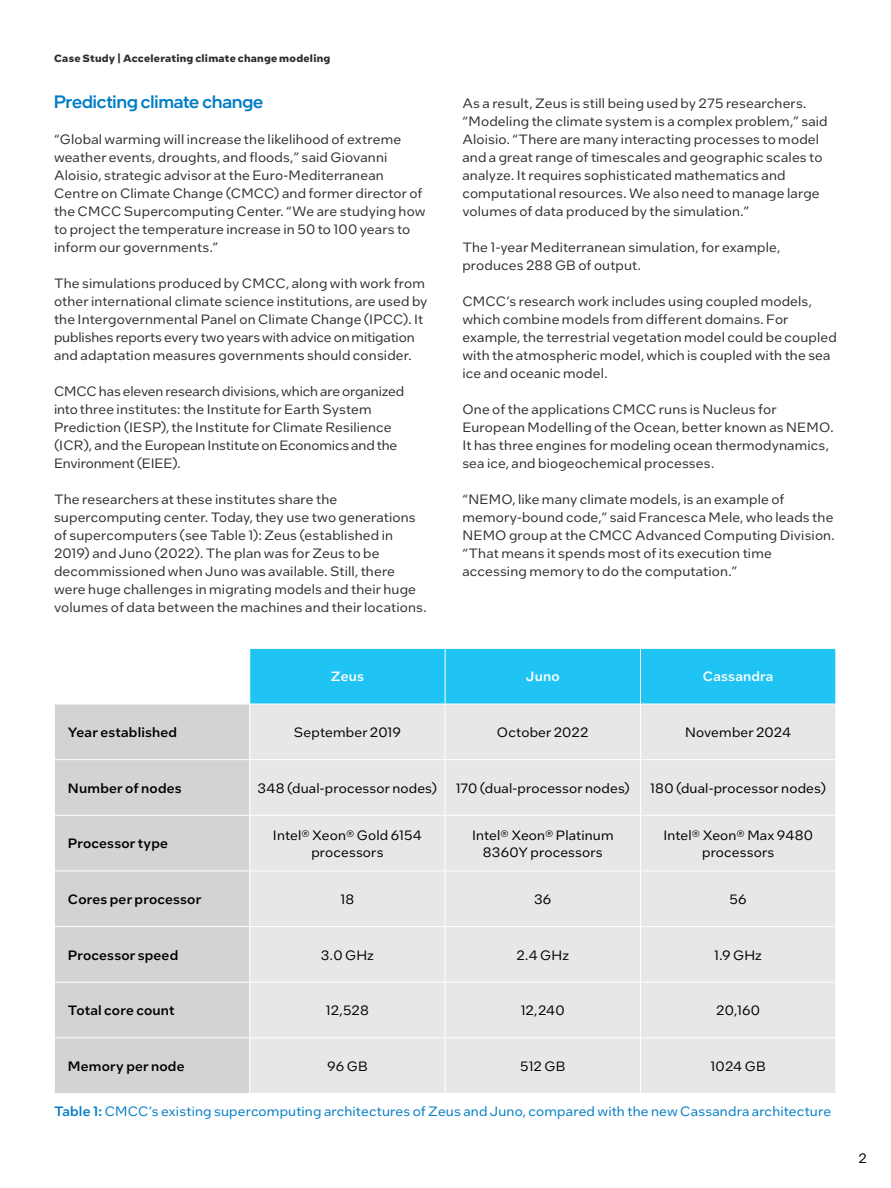
<style>
.page{position:relative;width:891px;height:1188px;background:#fff}
.page>*{position:absolute;margin:0;border:0;box-sizing:border-box;transform-origin:0 0}
.CopyHeaderBlue{font:500 18px "Intel One Display";letter-spacing:.005em;color:#007dc5}
.MainCopy___Caption{font:13.5px/18px "Intel One Text";letter-spacing:.01em;color:#2e2f2f}
.Table_of_Contents{font:13.5px/16.5px "Intel One Text";letter-spacing:.01em;color:#000;text-align:center}
.MainCopy___Caption-2{font:13.5px "Intel One Text";letter-spacing:.01em;color:#007dc5}
.Table_of_Contents-2{font:500 13.5px "Intel One Text";letter-spacing:.015em;color:#000}
.Table_of_Contents-3{font:500 13.5px "Intel One Text";letter-spacing:.015em;color:#fff}
.Document_Header{font:700 10.5px "Intel One Text";letter-spacing:.02em;color:#2e2f2f}
.s1{font-weight:500}
</style>
<div class="page">
<div style="left:250px;top:649px;width:586px;height:55px;background:#20c4f4"></div>
<div style="left:55px;top:705px;width:194px;height:388px;background:#d1d3d4"></div>
<div style="left:250px;top:705px;width:585px;height:388px;background:#e6e7e8"></div>
<hr style="left:54px;top:759px;width:196px;height:1px;background:#fff">
<hr style="left:54px;top:815px;width:196px;height:1px;background:#fff">
<hr style="left:54px;top:871px;width:196px;height:1px;background:#fff">
<hr style="left:54px;top:926px;width:196px;height:1px;background:#fff">
<hr style="left:54px;top:982px;width:196px;height:1px;background:#fff">
<hr style="left:54px;top:1037px;width:196px;height:1px;background:#fff">
<hr style="left:445px;top:704px;width:1px;height:55px;background:#fff">
<hr style="left:640px;top:704px;width:1px;height:55px;background:#fff">
<hr style="left:250px;top:759px;width:195px;height:1px;background:#fff">
<hr style="left:445px;top:759px;width:195px;height:1px;background:#fff">
<hr style="left:445px;top:760px;width:1px;height:55px;background:#fff">
<hr style="left:640px;top:759px;width:196px;height:1px;background:#fff">
<hr style="left:640px;top:760px;width:1px;height:55px;background:#fff">
<hr style="left:250px;top:815px;width:195px;height:1px;background:#fff">
<hr style="left:445px;top:815px;width:195px;height:1px;background:#fff">
<hr style="left:445px;top:816px;width:1px;height:55px;background:#fff">
<hr style="left:640px;top:815px;width:196px;height:1px;background:#fff">
<hr style="left:640px;top:816px;width:1px;height:55px;background:#fff">
<hr style="left:250px;top:871px;width:195px;height:1px;background:#fff">
<hr style="left:445px;top:871px;width:195px;height:1px;background:#fff">
<hr style="left:445px;top:871px;width:1px;height:55px;background:#fff">
<hr style="left:640px;top:871px;width:196px;height:1px;background:#fff">
<hr style="left:640px;top:871px;width:1px;height:55px;background:#fff">
<hr style="left:250px;top:926px;width:195px;height:1px;background:#fff">
<hr style="left:445px;top:926px;width:195px;height:1px;background:#fff">
<hr style="left:445px;top:927px;width:1px;height:55px;background:#fff">
<hr style="left:640px;top:926px;width:196px;height:1px;background:#fff">
<hr style="left:640px;top:927px;width:1px;height:55px;background:#fff">
<hr style="left:250px;top:982px;width:195px;height:1px;background:#fff">
<hr style="left:250px;top:1037px;width:195px;height:1px;background:#fff">
<hr style="left:445px;top:982px;width:195px;height:1px;background:#fff">
<hr style="left:445px;top:983px;width:1px;height:54px;background:#fff">
<hr style="left:445px;top:1037px;width:195px;height:1px;background:#fff">
<hr style="left:445px;top:1038px;width:1px;height:55px;background:#fff">
<hr style="left:640px;top:982px;width:196px;height:1px;background:#fff">
<hr style="left:640px;top:983px;width:1px;height:54px;background:#fff">
<hr style="left:640px;top:1037px;width:196px;height:1px;background:#fff">
<hr style="left:640px;top:1038px;width:1px;height:55px;background:#fff">
<hr style="left:445px;top:649px;width:1px;height:55px;background:#fff">
<hr style="left:640px;top:649px;width:1px;height:55px;background:#fff">
<p class="Document_Header" style="left:54px;top:51px;width:278px">Case Study | Accelerating climate change modeling</p>
<p class="CopyHeaderBlue" style="left:54px;top:90px;width:211px">Predicting climate change</p>
<p class="MainCopy___Caption" style="left:54px;top:130px;width:373px">“Global warming will increase the likelihood of extreme weather events, droughts, and floods,” said Giovanni Aloisio, strategic advisor at the Euro-Mediterranean Centre on Climate Change (CMCC) and former director of the CMCC Supercomputing Center. “We are studying how to project the temperature increase in 50 to 100 years to inform our governments.”</p>
<p class="MainCopy___Caption" style="left:54px;top:274px;width:375px">The simulations produced by CMCC, along with work from other international climate science institutions, are used by the Intergovernmental Panel on Climate Change (IPCC). It publishes reports every two years with advice on mitigation and adaptation measures governments should consider.</p>
<p class="MainCopy___Caption" style="left:54px;top:382px;width:352px">CMCC has eleven research divisions, which are organized into three institutes: the Institute for Earth System Prediction (IESP), the Institute for Climate Resilience (ICR), and the European Institute on Economics and the Environment (EIEE).</p>
<p class="MainCopy___Caption" style="left:54px;top:490px;width:374px">The researchers at these institutes share the supercomputing center. Today, they use two generations of supercomputers (see Table 1): Zeus (established in 2019) and Juno (2022). The plan was for Zeus to be decommissioned when Juno was available. Still, there were huge challenges in migrating models and their huge volumes of data between the machines and their locations.</p>
<p class="MainCopy___Caption" style="left:462px;top:94px;width:346px">As a result, Zeus is still being used by 275 researchers.</p>
<p class="MainCopy___Caption" style="left:462px;top:112px;width:367px">“Modeling the climate system is a complex problem,” said Aloisio. “There are many interacting processes to model and a great range of timescales and geographic scales to analyze. It requires sophisticated mathematics and computational resources. We also need to manage large volumes of data produced by the simulation.”</p>
<p class="MainCopy___Caption" style="left:462px;top:238px;width:319px">The 1-year Mediterranean simulation, for example, produces 288 GB of output.</p>
<p class="MainCopy___Caption" style="left:462px;top:292px;width:376px">CMCC’s research work includes using coupled models, which combine models from different domains. For example, the terrestrial vegetation model could be coupled with the atmospheric model, which is coupled with the sea ice and oceanic model.</p>
<p class="MainCopy___Caption" style="left:462px;top:400px;width:373px">One of the applications CMCC runs is Nucleus for European Modelling of the Ocean, better known as NEMO.<br>It has three engines for modeling ocean thermodynamics, sea ice, and biogeochemical processes.</p>
<p class="MainCopy___Caption" style="left:462px;top:490px;width:374px">“NEMO, like many climate models, is an example of memory-bound code,” said Francesca Mele, who leads the NEMO group at the CMCC Advanced Computing Division. “That means it spends most of its execution time accessing memory to do the computation.”</p>
<p class="Table_of_Contents-3" style="left:331px;top:667px;width:35px">Zeus</p>
<p class="Table_of_Contents-3" style="left:526px;top:667px;width:35px">Juno</p>
<p class="Table_of_Contents-3" style="left:703px;top:667px;width:72px">Cassandra</p>
<p class="Table_of_Contents-2" style="left:68px;top:723px;width:111px">Year established</p>
<p class="Table_of_Contents" style="left:294px;top:724px;width:108px">September 2019</p>
<p class="Table_of_Contents" style="left:497px;top:724px;width:93px">October 2022</p>
<p class="Table_of_Contents" style="left:685px;top:724px;width:108px">November 2024</p>
<p class="Table_of_Contents-2" style="left:68px;top:779px;width:115px">Number of nodes</p>
<p class="Table_of_Contents" style="left:258px;top:779px;width:181px">348 (dual-processor nodes)</p>
<p class="Table_of_Contents" style="left:456px;top:779px;width:176px">170 (dual-processor nodes)</p>
<p class="Table_of_Contents" style="left:650px;top:779px;width:177px">180 (dual-processor nodes)</p>
<p class="Table_of_Contents-2" style="left:68px;top:834px;width:102px">Processor type</p>
<p class="Table_of_Contents" style="left:273px;top:827px;width:150px">Intel® Xeon® Gold 6154 processors</p>
<p class="Table_of_Contents" style="left:472px;top:827px;width:143px">Intel® Xeon® Platinum<br>8360Y processors</p>
<p class="Table_of_Contents" style="left:663px;top:827px;width:151px">Intel® Xeon® Max 9480 processors</p>
<p class="Table_of_Contents-2" style="left:68px;top:890px;width:135px">Cores per processor</p>
<p class="Table_of_Contents" style="left:341px;top:891px;width:15px">18</p>
<p class="Table_of_Contents" style="left:534px;top:891px;width:19px">36</p>
<p class="Table_of_Contents" style="left:730px;top:891px;width:19px">56</p>
<p class="Table_of_Contents-2" style="left:68px;top:946px;width:112px">Processor speed</p>
<p class="Table_of_Contents" style="left:321px;top:946px;width:54px">3.0 GHz</p>
<p class="Table_of_Contents" style="left:516px;top:946px;width:54px">2.4 GHz</p>
<p class="Table_of_Contents" style="left:714px;top:946px;width:49px">1.9 GHz</p>
<p class="Table_of_Contents-2" style="left:68px;top:1001px;width:108px">Total core count</p>
<p class="Table_of_Contents" style="left:326px;top:1002px;width:44px">12,528</p>
<p class="Table_of_Contents" style="left:521px;top:1002px;width:46px">12,240</p>
<p class="Table_of_Contents" style="left:716px;top:1002px;width:45px">20,160</p>
<p class="Table_of_Contents-2" style="left:68px;top:1057px;width:118px">Memory per node</p>
<p class="Table_of_Contents" style="left:327px;top:1057px;width:42px">96 GB</p>
<p class="Table_of_Contents" style="left:520px;top:1057px;width:47px">512 GB</p>
<p class="Table_of_Contents" style="left:711px;top:1057px;width:57px">1024 GB</p>
<p class="MainCopy___Caption-2" style="left:54px;top:1102px;width:779px"><span class="s1">Table 1:</span> CMCC’s existing supercomputing architectures of Zeus and Juno, compared with the new Cassandra architecture</p>
<p class="Table_of_Contents" style="left:858px;top:1150px;width:10px">2</p>
</div>
